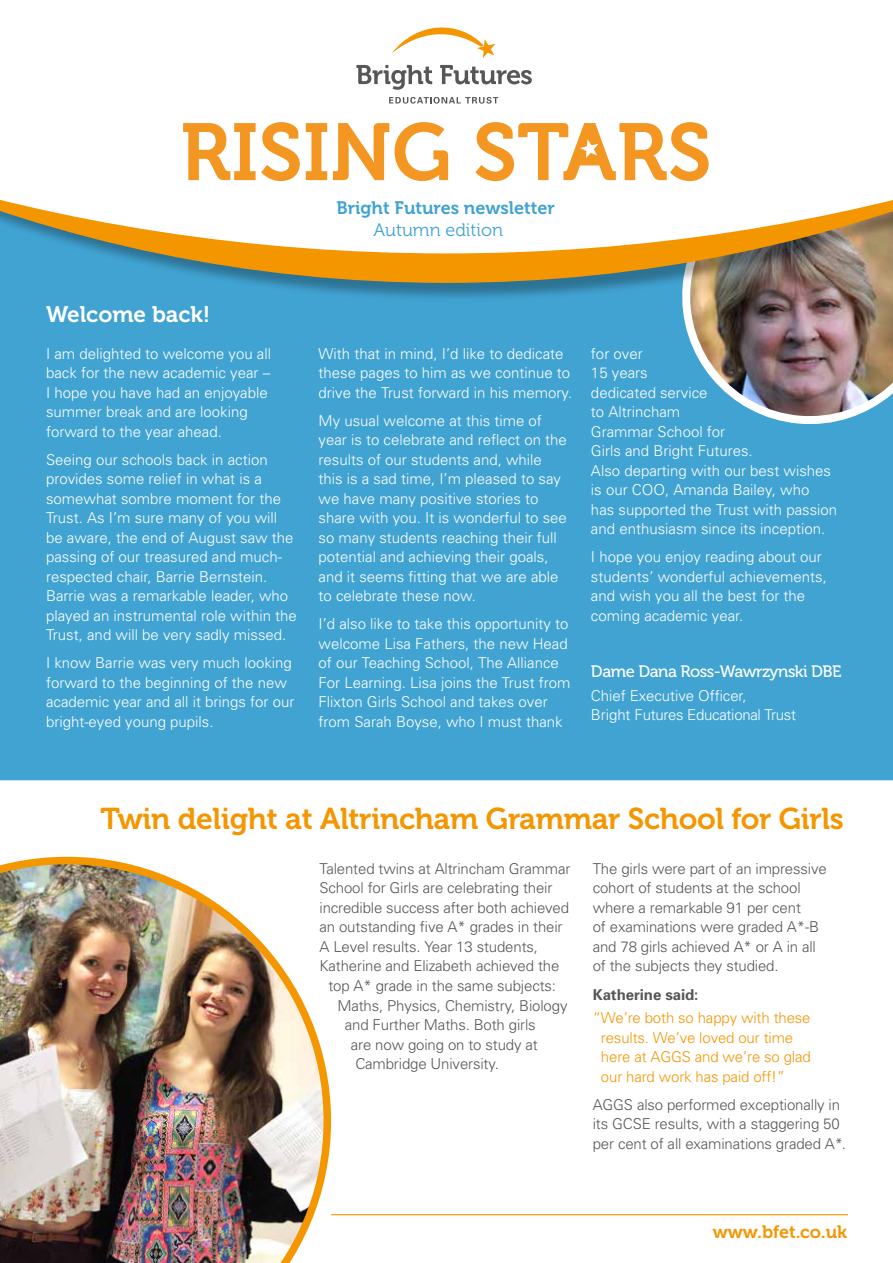
<style>
.page{position:relative;width:893px;height:1263px;background:#fff}
.page>*{position:absolute;margin:0;border:0;box-sizing:border-box;transform-origin:0 0}
.t1{font:30px "Museo 700";letter-spacing:-.01em;color:#f49600}
.t2{font:22.5px "Museo 700";color:#fff}
.t3{font:18px "Museo 700";color:#41a3d2}
.t4{font:18px "Museo 700";color:#f49600}
.t5{font:18px "Museo 300";color:#41a3d2}
.t6{font:16.5px "Museo 500";letter-spacing:-.03em;color:#fff}
.t7{font:300 15px/19.5px "Univers";color:#fff}
.t8{font:300 15px/19.5px "Univers";letter-spacing:-.01em;color:#575756}
.t9{font:300 15px/19.5px "Univers";letter-spacing:-.01em;color:#f49707}
.t10{font:700 15px "Univers";letter-spacing:-.005em;color:#575756}
</style>
<div class="page">
<div style="left:0;top:302px;width:893px;height:478px;background:#41a3d2"></div>
<img style="left:672px;top:302px;width:221px;height:126px">
<div style="left:0;top:173px;width:893px;height:129px;background:#000;opacity:.3"></div>
<svg style="left:0;top:173px;width:893px;height:110px"></svg>
<svg style="left:356px;top:65px;width:76px;height:25px"></svg>
<svg style="left:440px;top:65px;width:92px;height:19px"></svg>
<svg style="left:389px;top:97px;width:109px;height:7px"></svg>
<svg style="left:392px;top:27px;width:104px;height:31px"></svg>
<svg style="left:183px;top:122px;width:526px;height:59px"></svg>
<img style="left:0;top:857px;width:331px;height:406px">
<hr style="left:331px;top:1214px;width:517px;height:1px;background:#f49600">
<p class="t3" style="left:336px;top:198px;width:220px">Bright Futures newsletter</p>
<p class="t5" style="left:373px;top:220px;width:131px">Autumn edition</p>
<h2 class="t2" style="left:46px;top:302px;width:166px">Welcome back!</h2>
<p class="t7" style="left:46px;top:344px;width:227px">I am delighted to welcome you all back for the new academic year –<br>I hope you have had an enjoyable summer break and are looking forward to the year ahead.</p>
<p class="t7" style="left:46px;top:450px;width:252px">Seeing our schools back in action provides some relief in what is a somewhat sombre moment for the Trust. As I’m sure many of you will be aware, the end of August saw the passing of our treasured and much&shy;respected chair, Barrie Bernstein.<br>Barrie was a remarkable leader, who played an instrumental role within the Trust, and will be very sadly missed.</p>
<p class="t7" style="left:46px;top:653px;width:250px">I know Barrie was very much looking forward to the beginning of the new academic year and all it brings for our bright-eyed young pupils.</p>
<p class="t7" style="left:318px;top:344px;width:255px">With that in mind, I’d like to dedicate these pages to him as we continue to drive the Trust forward in his memory.</p>
<p class="t7" style="left:318px;top:411px;width:250px">My usual welcome at this time of year is to celebrate and reflect on the results of our students and, while this is a sad time, I’m pleased to say we have many positive stories to share with you. It is wonderful to see so many students reaching their full potential and achieving their goals, and it seems fitting that we are able to celebrate these now.</p>
<p class="t7" style="left:318px;top:614px;width:254px">I’d also like to take this opportunity to welcome Lisa Fathers, the new Head of our Teaching School, The Alliance For Learning. Lisa joins the Trust from Flixton Girls School and takes over from Sarah Boyse, who I must thank</p>
<p class="t7" style="left:591px;top:344px;width:248px">for over<br>15 years<br>dedicated service<br>to Altrincham<br>Grammar School for<br>Girls and Bright Futures.<br>Also departing with our best wishes is our COO, Amanda Bailey, who<br>has supported the Trust with passion and enthusiasm since its inception.</p>
<p class="t7" style="left:591px;top:547px;width:237px">I hope you enjoy reading about our students’ wonderful achievements, and wish you all the best for the coming academic year.</p>
<p class="t6" style="left:591px;top:662px;width:252px">Dame Dana Ross-Wawrzynski DBE</p>
<p class="t7" style="left:591px;top:686px;width:207px">Chief Executive Officer,<br>Bright Futures Educational Trust</p>
<h1 class="t1" style="left:100px;top:802px;width:745px">Twin delight at Altrincham Grammar School for Girls</h1>
<p class="t8" style="left:320px;top:859px;width:252px">Talented twins at Altrincham Grammar</p>
<p class="t8" style="left:320px;top:878px;width:234px">School for Girls are celebrating their</p>
<p class="t8" style="left:320px;top:898px;width:251px">incredible success after both achieved</p>
<p class="t8" style="left:320px;top:917px;width:245px">an outstanding five A* grades in their</p>
<p class="t8" style="left:320px;top:937px;width:220px">A Level results. Year 13 students,</p>
<p class="t8" style="left:320px;top:956px;width:241px">Katherine and Elizabeth achieved the</p>
<p class="t8" style="left:328px;top:976px;width:229px">top A* grade in the same subjects:</p>
<p class="t8" style="left:337px;top:995px;width:232px">Maths, Physics, Chemistry, Biology</p>
<p class="t8" style="left:345px;top:1015px;width:192px">and Further Maths. Both girls</p>
<p class="t8" style="left:351px;top:1034px;width:188px">are now going on to study at</p>
<p class="t8" style="left:355px;top:1054px;width:145px">Cambridge University.</p>
<p class="t8" style="left:593px;top:859px;width:235px">The girls were part of an impressive cohort of students at the school where a remarkable 91 per cent<br>of examinations were graded A*-B and 78 girls achieved A* or A in all of the subjects they studied.</p>
<p class="t10" style="left:593px;top:985px;width:107px">Katherine said:</p>
<p class="t9" style="left:601px;top:1008px;width:211px;text-indent:-8px">“We’re both so happy with these results. We’ve loved our time here at AGGS and we’re so glad our hard work has paid off!”</p>
<p class="t8" style="left:593px;top:1095px;width:255px">AGGS also performed exceptionally in its GCSE results, with a staggering 50 per cent of all examinations graded A*.</p>
<p class="t4" style="left:713px;top:1221px;width:136px">www.bfet.co.uk</p>
</div>
